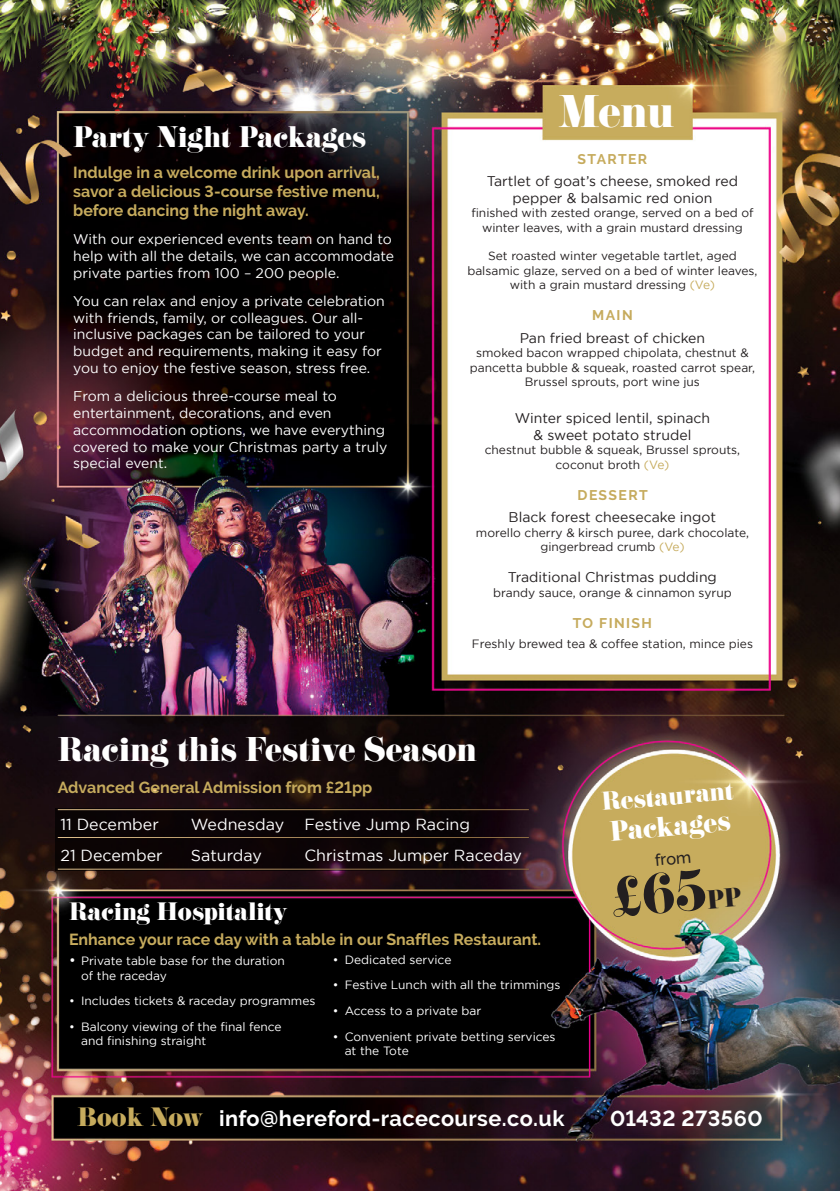
<style>
.page{position:relative;width:840px;height:1191px;background:#fff}
.page>*{position:absolute;margin:0;border:0;box-sizing:border-box;transform-origin:0 0}
.t1{font:49.4px "Eloquent JF Pro";color:#231f20}
.t2{font:40px "Eloquent JF Pro";color:#fff}
.t3{font:30px "Eloquent JF Pro";color:#fff}
.t4{font:26px "Eloquent JF Pro";color:#fff}
.t5{font:24.6px "Eloquent JF Pro";color:#fff}
.t6{font:22.6px "Eloquent JF Pro";color:#fff}
.t7{font:22px "Eloquent JF Pro";color:#fff}
.t8{font:700 21.6px "Raleway";letter-spacing:.02em;color:#fff}
.t9{font:500 16.4px "Raleway";color:#231f20}
.t10{font:700 16px/19.2px "Raleway";color:#c6ab5d;text-align:justify}
.t11{font:16px "Gotham";color:#fff}
.t12{font:14px/16.8px "Gotham";color:#fff}
.t13{font:14px/16.8px "Gotham";color:#231f20;text-align:center}
.t14{font:700 14px "Raleway";letter-spacing:.1em;color:#c6ab5d}
.t15{font:12px/14.4px "Gotham";color:#231f20;text-align:center}
.t16{font:12px/14.4px "Gotham";color:#fff}
.s1{color:#c6ab5d}
.s2{font-size:14px}
.s3{font-size:23px}
.s4{font-family:"Eloquent JF Pro";font-weight:400;font-size:23.2px;color:#c6ab5d}
</style>
<div class="page">
<img style="left:0;top:0;width:839px;height:1191px">
<svg style="left:55px;top:808px;width:473px;height:63px;fill:#0b0406"></svg>
<hr style="left:58px;top:809px;width:470px;height:1px;background:#fff">
<hr style="left:58px;top:837px;width:470px;height:1px;background:#fff">
<hr style="left:58px;top:868px;width:470px;height:1px;background:#fff">
<p class="t4" style="left:73px;top:123px;width:294px">Party Night Packages</p>
<p class="t10" style="left:73px;top:162px;width:308px">Indulge in a welcome drink upon arrival, savor a delicious 3-course festive menu, before dancing the night away.</p>
<p class="t12" style="left:73px;top:230px;width:322px">With our experienced events team on hand to help with all the details, we can accommodate private parties from 100 – 200 people.</p>
<p class="t12" style="left:73px;top:292px;width:313px">You can relax and enjoy a private celebration with friends, family, or colleagues. Our all&shy;inclusive packages can be tailored to your budget and requirements, making it easy for you to enjoy the festive season, stress free.</p>
<p class="t12" style="left:73px;top:388px;width:316px">From a delicious three-course meal to entertainment, decorations, and even accommodation options, we have everything covered to make your Christmas party a truly special event.</p>
<p class="t2" style="left:559px;top:90px;width:116px">Menu</p>
<p class="t14" style="left:577px;top:151px;width:71px">STARTER</p>
<p class="t13" style="left:486px;top:172px;width:252px">Tartlet of goat’s cheese, smoked red pepper &amp; balsamic red onion</p>
<p class="t15" style="left:471px;top:205px;width:283px">finished with zested orange, served on a bed of winter leaves, with a grain mustard dressing</p>
<p class="t15" style="left:467px;top:249px;width:291px">Set roasted winter vegetable tartlet, aged balsamic glaze, served on a bed of winter leaves, with a grain mustard dressing <span class="s1">(Ve)</span></p>
<p class="t14" style="left:592px;top:307px;width:42px">MAIN</p>
<p class="t13" style="left:519px;top:329px;width:187px">Pan fried breast of chicken</p>
<p class="t15" style="left:469px;top:346px;width:286px">smoked bacon wrapped chipolata, chestnut &amp; pancetta bubble &amp; squeak, roasted carrot spear,<br>Brussel sprouts, port wine jus</p>
<p class="t13" style="left:514px;top:409px;width:197px">Winter spiced lentil, spinach &amp; sweet potato strudel</p>
<p class="t15" style="left:484px;top:442px;width:257px">chestnut bubble &amp; squeak, Brussel sprouts, coconut broth <span class="s1">(Ve)</span></p>
<p class="t14" style="left:577px;top:487px;width:72px">DESSERT</p>
<p class="t13" style="left:508px;top:509px;width:209px">Black forest cheesecake ingot</p>
<p class="t15" style="left:475px;top:525px;width:274px">morello cherry &amp; kirsch puree, dark chocolate, gingerbread crumb <span class="s1">(Ve)</span></p>
<p class="t13" style="left:507px;top:569px;width:210px">Traditional Christmas pudding</p>
<p class="t15" style="left:493px;top:585px;width:240px">brandy sauce, orange &amp; cinnamon syrup</p>
<p class="t14" style="left:572px;top:615px;width:81px">TO FINISH</p>
<p class="t15" style="left:471px;top:636px;width:282px">Freshly brewed tea &amp; coffee station, mince pies</p>
<p class="t3" style="left:58px;top:733px;width:420px">Racing this Festive Season</p>
<p class="t10" style="left:58px;top:777px;width:316px">Advanced General Admission from £21pp</p>
<p class="t11" style="left:60px;top:815px;width:100px">11 December</p>
<p class="t11" style="left:191px;top:815px;width:95px">Wednesday</p>
<p class="t11" style="left:304px;top:815px;width:167px">Festive Jump Racing</p>
<p class="t11" style="left:60px;top:846px;width:104px">21 December</p>
<p class="t11" style="left:191px;top:846px;width:72px">Saturday</p>
<p class="t11" style="left:304px;top:846px;width:219px">Christmas Jumper Raceday</p>
<p class="t7" style="left:69px;top:899px;width:219px">Racing Hospitality</p>
<p class="t10" style="left:69px;top:930px;width:473px">Enhance your race day with a table in our Snaffles Restaurant.</p>
<p class="t16" style="left:81px;top:953px;width:205px;text-indent:-12px"><span class="s2">•</span> Private table base for the duration of the raceday</p>
<p class="t16" style="left:69px;top:993px;width:248px">• Includes tickets &amp; raceday programmes</p>
<p class="t16" style="left:81px;top:1019px;width:202px;text-indent:-12px">• Balcony viewing of the final fence and finishing straight</p>
<p class="t16" style="left:332px;top:952px;width:120px">• Dedicated service</p>
<p class="t16" style="left:332px;top:977px;width:229px">• Festive Lunch with all the trimmings</p>
<p class="t16" style="left:332px;top:1003px;width:150px">• Access to a private bar</p>
<p class="t16" style="left:344px;top:1029px;width:212px;text-indent:-12px">• Convenient private betting services at the Tote</p>
<p class="t6" style="left:600px;top:789px;width:134px;rotate:-5deg">Restaurant</p>
<p class="t5" style="left:608px;top:818px;width:122px;rotate:-5deg">Packages</p>
<p class="t9" style="left:653px;top:850px;width:38px;rotate:-5deg">from</p>
<p class="t1" style="left:608px;top:871px;width:131px;rotate:-5deg">£65<span class="s3">pp</span></p>
<p class="t8" style="left:77px;top:1105px;width:488px"><span class="s4">Book Now</span> info@hereford-racecourse.co.uk</p>
<p class="t8" style="left:609px;top:1105px;width:154px">01432 273560</p>
</div>
